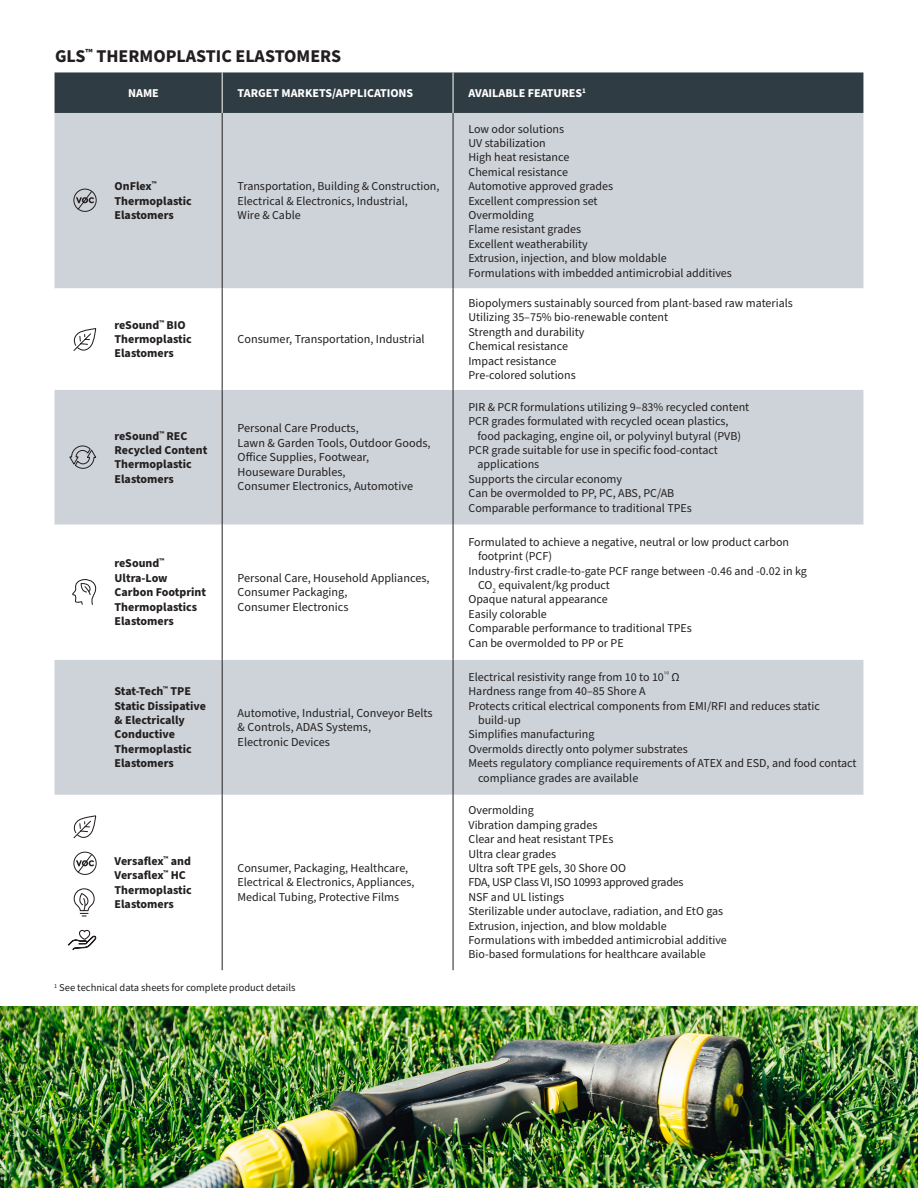
<style>
.page{position:relative;width:918px;height:1188px;background:#fff}
.page>*{position:absolute;margin:0;border:0;box-sizing:border-box;transform-origin:0 0}
.t1{font:700 18px "Source Sans Pro";color:#231f20}
.subhead{font:12.15px/14.5px "Source Sans Pro";color:#231f20}
.subhead-2{font:12px/14.4px "Source Sans Pro";color:#231f20}
.subhead-3{font:700 12px/14.4px "Source Sans Pro";color:#231f20}
.subhead-4{font:700 12px "Source Sans Pro";color:#fff}
.subhead-5{font:12px "Source Sans Pro";letter-spacing:-.025em;color:#231f20}
.t2{font:10.5px "Source Sans Pro";color:#231f20}
</style>
<div class="page">
<div style="left:55px;top:72px;width:808px;height:41px;background:#2f3c43"></div>
<div style="left:55px;top:113px;width:808px;height:682px;background:#cdd3d8"></div>
<svg style="left:55px;top:288px;width:808px;height:372px"></svg>
<hr style="left:222px;top:113px;width:1px;height:175px;background:#231f20">
<hr style="left:453px;top:113px;width:1px;height:175px;background:#231f20">
<hr style="left:222px;top:288px;width:1px;height:102px;background:#231f20">
<hr style="left:453px;top:288px;width:1px;height:102px;background:#231f20">
<hr style="left:222px;top:390px;width:1px;height:135px;background:#231f20">
<hr style="left:453px;top:390px;width:1px;height:135px;background:#231f20">
<hr style="left:222px;top:525px;width:1px;height:135px;background:#231f20">
<hr style="left:453px;top:525px;width:1px;height:135px;background:#231f20">
<hr style="left:222px;top:660px;width:1px;height:135px;background:#231f20">
<hr style="left:453px;top:660px;width:1px;height:135px;background:#231f20">
<hr style="left:222px;top:795px;width:1px;height:175px;background:#231f20">
<hr style="left:453px;top:795px;width:1px;height:175px;background:#231f20">
<hr style="left:222px;top:72px;width:1px;height:41px;background:#fff">
<hr style="left:453px;top:72px;width:1px;height:41px;background:#fff">
<img style="left:0;top:1007px;width:918px;height:181px">
<div style="left:73px;top:189px;width:24px;height:23px;border:1px solid #231f20;border-radius:50%"></div>
<svg style="left:76px;top:190px;width:18px;height:21px"></svg>
<svg style="left:68px;top:445px;width:29px;height:24px"></svg>
<svg style="left:72px;top:328px;width:25px;height:26px"></svg>
<svg style="left:73px;top:816px;width:24px;height:23px"></svg>
<svg style="left:72px;top:577px;width:27px;height:29px"></svg>
<svg style="left:67px;top:888px;width:30px;height:63px"></svg>
<div style="left:73px;top:852px;width:24px;height:23px;border:1px solid #231f20;border-radius:50%"></div>
<svg style="left:76px;top:853px;width:18px;height:21px"></svg>
<p class="t1" style="left:55px;top:44px;width:288px">GLS<sup>™</sup> THERMOPLASTIC ELASTOMERS</p>
<p class="subhead-4" style="left:128px;top:84px;width:32px">NAME</p>
<p class="subhead-4" style="left:238px;top:84px;width:177px">TARGET MARKETS/APPLICATIONS</p>
<p class="subhead-4" style="left:468px;top:84px;width:119px">AVAILABLE FEATURES<sup>1</sup></p>
<p class="subhead-3" style="left:115px;top:179px;width:79px">OnFlex<sup>™<br></sup>Thermoplastic<br>Elastomers</p>
<p class="subhead-2" style="left:238px;top:179px;width:203px">Transportation, Building &amp; Construction,<br>Electrical &amp; Electronics, Industrial,<br>Wire &amp; Cable</p>
<p class="subhead-3" style="left:115px;top:318px;width:79px">reSound<sup>™</sup> BIO<br>Thermoplastic<br>Elastomers</p>
<p class="subhead" style="left:238px;top:332px;width:188px">Consumer, Transportation, Industrial</p>
<p class="subhead-3" style="left:115px;top:429px;width:94px">reSound<sup>™</sup> REC<br>Recycled Content<br>Thermoplastic<br>Elastomers</p>
<p class="subhead" style="left:238px;top:421px;width:194px">Personal Care Products,<br>Lawn &amp; Garden Tools, Outdoor Goods,<br>Office Supplies, Footwear,</p>
<p class="subhead" style="left:238px;top:465px;width:177px">Houseware Durables,<br>Consumer Electronics, Automotive</p>
<p class="subhead-3" style="left:115px;top:556px;width:93px">reSound<sup>™<br></sup>Ultra-Low<br>Carbon Footprint<br>Thermoplastics<br>Elastomers</p>
<p class="subhead-3" style="left:115px;top:684px;width:93px">Stat-Tech<sup>™</sup> TPE<br>Static Dissipative &amp; Electrically<br>Conductive<br>Thermoplastic<br>Elastomers</p>
<p class="subhead" style="left:238px;top:571px;width:194px">Personal Care, Household Appliances,</p>
<p class="subhead" style="left:238px;top:585px;width:112px">Consumer Packaging,<br>Consumer Electronics</p>
<p class="subhead" style="left:238px;top:706px;width:197px">Automotive, Industrial, Conveyor Belts</p>
<p class="subhead" style="left:238px;top:720px;width:135px">&amp; Controls, ADAS Systems,<br>Electronic Devices</p>
<p class="subhead-3" style="left:115px;top:854px;width:79px">Versaflex<sup>™</sup> and<br>Versaflex<sup>™</sup> HC<br>Thermoplastic<br>Elastomers</p>
<p class="subhead-2" style="left:238px;top:861px;width:178px">Consumer, Packaging, Healthcare,<br>Electrical &amp; Electronics, Appliances,<br>Medical Tubing, Protective Films</p>
<p class="t2" style="left:54px;top:981px;width:243px"><sup>1</sup> See technical data sheets for complete product details</p>
<p class="subhead-2" style="left:468px;top:122px;width:97px">Low odor solutions</p>
<p class="subhead-2" style="left:468px;top:136px;width:79px">UV stabilization</p>
<p class="subhead-2" style="left:468px;top:151px;width:102px">High heat resistance</p>
<p class="subhead-2" style="left:468px;top:165px;width:101px">Chemical resistance</p>
<p class="subhead-2" style="left:468px;top:179px;width:146px">Automotive approved grades</p>
<p class="subhead-2" style="left:468px;top:194px;width:131px">Excellent compression set</p>
<p class="subhead-2" style="left:468px;top:208px;width:67px">Overmolding</p>
<p class="subhead-2" style="left:468px;top:223px;width:114px">Flame resistant grades</p>
<p class="subhead-2" style="left:468px;top:237px;width:121px">Excellent weatherability</p>
<p class="subhead-2" style="left:468px;top:251px;width:200px">Extrusion, injection, and blow moldable</p>
<p class="subhead-2" style="left:468px;top:266px;width:265px">Formulations with imbedded antimicrobial additives</p>
<p class="subhead-2" style="left:468px;top:296px;width:326px">Biopolymers sustainably sourced from plant-based raw materials</p>
<p class="subhead-2" style="left:468px;top:311px;width:201px">Utilizing 35–75% bio-renewable content</p>
<p class="subhead-2" style="left:468px;top:325px;width:117px">Strength and durability</p>
<p class="subhead-2" style="left:468px;top:339px;width:101px">Chemical resistance</p>
<p class="subhead-2" style="left:468px;top:354px;width:89px">Impact resistance</p>
<p class="subhead-2" style="left:468px;top:368px;width:109px">Pre-colored solutions</p>
<p class="subhead-2" style="left:468px;top:400px;width:282px">PIR &amp; PCR formulations utilizing 9–83% recycled content</p>
<p class="subhead-2" style="left:468px;top:414px;width:262px">PCR grades formulated with recycled ocean plastics,</p>
<p class="subhead-2" style="left:478px;top:429px;width:265px">food packaging, engine oil, or polyvinyl butyral (PVB)</p>
<p class="subhead-2" style="left:478px;top:443px;width:242px;text-indent:-9px">PCR grade suitable for use in specific food-contact applications</p>
<p class="subhead-2" style="left:468px;top:472px;width:155px">Supports the circular economy</p>
<p class="subhead-2" style="left:468px;top:486px;width:207px">Can be overmolded to PP, PC, ABS, PC/AB</p>
<p class="subhead-2" style="left:468px;top:501px;width:225px">Comparable performance to traditional TPEs</p>
<p class="subhead-2" style="left:478px;top:535px;width:313px;text-indent:-10px">Formulated to achieve a negative, neutral or low product carbon footprint (PCF)</p>
<p class="subhead-2" style="left:468px;top:564px;width:340px">Industry-first cradle-to-gate PCF range between -0.46 and -0.02 in kg</p>
<p class="subhead-2" style="left:478px;top:578px;width:133px">CO<sub>2</sub> equivalent/kg product</p>
<p class="subhead-2" style="left:468px;top:593px;width:141px">Opaque natural appearance</p>
<p class="subhead-2" style="left:468px;top:607px;width:80px">Easily colorable</p>
<p class="subhead-2" style="left:468px;top:621px;width:225px">Comparable performance to traditional TPEs</p>
<p class="subhead-2" style="left:468px;top:636px;width:157px">Can be overmolded to PP or PE</p>
<p class="subhead-2" style="left:468px;top:670px;width:213px">Electrical resistivity range from 10 to 10<sup>¹⁰</sup> Ω</p>
<p class="subhead-2" style="left:468px;top:684px;width:179px">Hardness range from 40–85 Shore A</p>
<p class="subhead-2" style="left:478px;top:699px;width:343px;text-indent:-10px">Protects critical electrical components from EMI/RFI and reduces static build-up</p>
<p class="subhead-2" style="left:468px;top:728px;width:127px">Simplifies manufacturing</p>
<p class="subhead-2" style="left:468px;top:742px;width:221px">Overmolds directly onto polymer substrates</p>
<p class="subhead-2" style="left:478px;top:756px;width:380px;text-indent:-10px">Meets regulatory compliance requirements of ATEX and ESD, and food contact compliance grades are available</p>
<p class="subhead-2" style="left:468px;top:804px;width:67px">Overmolding</p>
<p class="subhead-2" style="left:468px;top:818px;width:146px">Vibration damping grades<br>Clear and heat resistant TPEs</p>
<p class="subhead-2" style="left:468px;top:847px;width:89px">Ultra clear grades</p>
<p class="subhead-2" style="left:468px;top:861px;width:159px">Ultra soft TPE gels, 30 Shore OO</p>
<p class="subhead-5" style="left:468px;top:874px;width:216px">FDA, USP Class VI, ISO 10993 approved grades</p>
<p class="subhead-2" style="left:468px;top:890px;width:97px">NSF and UL listings</p>
<p class="subhead-2" style="left:468px;top:904px;width:256px">Sterilizable under autoclave, radiation, and EtO gas</p>
<p class="subhead-2" style="left:468px;top:919px;width:260px">Extrusion, injection, and blow moldable<br>Formulations with imbedded antimicrobial additive</p>
<p class="subhead-2" style="left:468px;top:948px;width:239px">Bio-based formulations for healthcare available</p>
</div>
